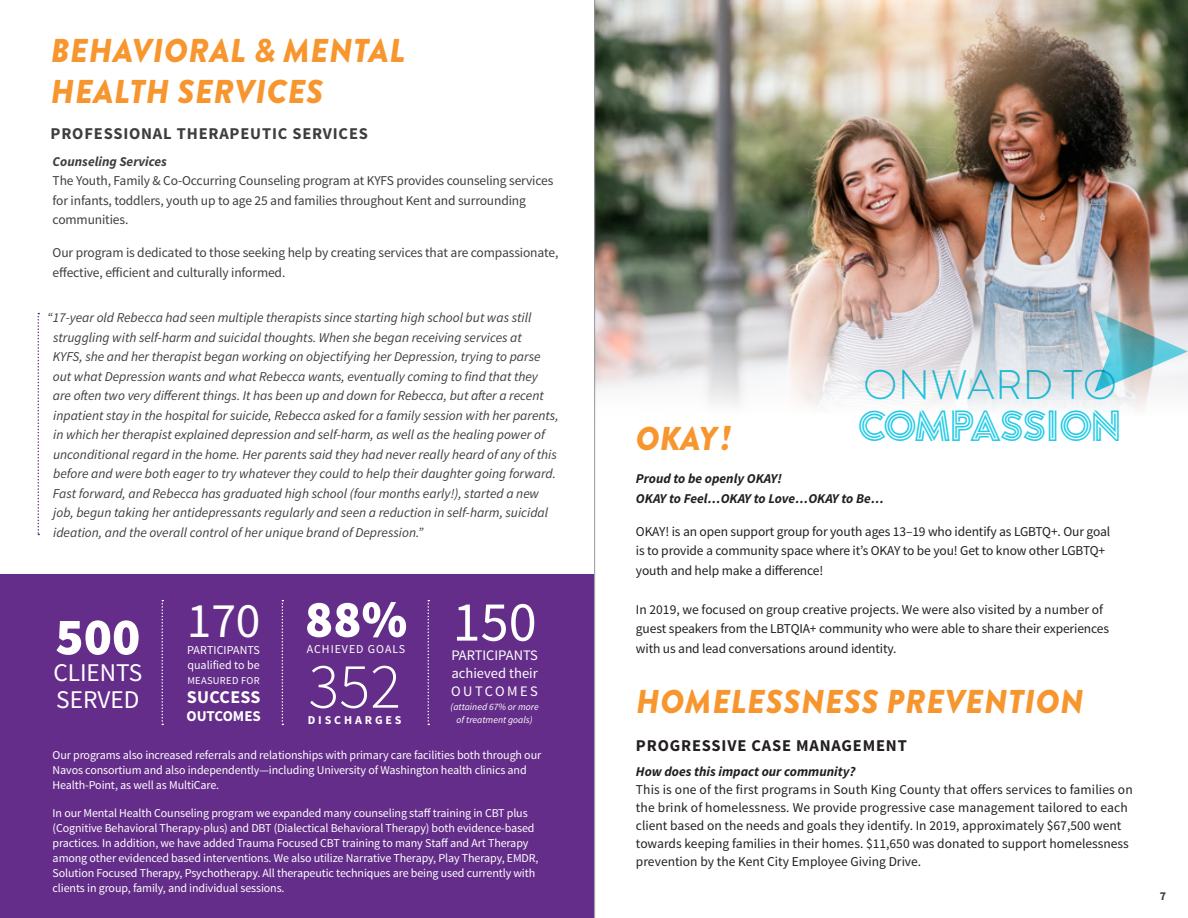
<style>
.page{position:relative;width:1188px;height:918px;background:#fff}
.page>*{position:absolute;margin:0;border:0;box-sizing:border-box;transform-origin:0 0}
.t1{font:300 64.5px "Source Sans Pro";color:#fff}
.t2{font:56.55px "Source Sans Pro";color:#fff}
.t3{font:900 52.5px "Source Sans Pro";color:#fff}
.t4{font:49.5px "Source Sans Pro";color:#fff}
.t5{font:43.5px "Argon";letter-spacing:-.015em;color:#24cce6}
.t6{font:300 41.25px "Brandon Grotesque";letter-spacing:.02em;color:#24cce6}
.t7{font:italic 900 33px/40.5px "Brandon Grotesque";letter-spacing:.02em;color:#f7962f}
.t8{font:25.5px "Source Sans Pro";color:#fff}
.t9{font:700 18px "Source Sans Pro";letter-spacing:.02em;color:#fff}
.t10{font:700 16.5px "Source Sans Pro";letter-spacing:.05em;color:#3e3e3f}
.t11{font:700 16.5px "Source Sans Pro";letter-spacing:.05em;color:#231f20}
.t12{font:700 15px "Source Sans Pro";color:#fff}
.t13{font:14.55px/17.7px "Source Sans Pro";color:#fff;text-align:justify}
.t14{font:italic 13.5px/19.5px "Source Sans Pro";color:#3e3e3f}
.t15{font:13.5px/18px "Source Sans Pro";color:#231f20}
.t16{font:13.5px/19.5px "Source Sans Pro";letter-spacing:-.01em;color:#3e3e3f}
.t17{font:italic 700 13.5px "Source Sans Pro";color:#231f20}
.t18{font:italic 700 13.5px "Source Sans Pro";color:#3e3e3f}
.t19{font:12px/15px "Source Sans Pro";letter-spacing:-.01em;color:#fff}
.t20{font:12px "Source Sans Pro";letter-spacing:.08em;color:#fff}
.t21{font:700 12px "Source Sans Pro";letter-spacing:.24em;color:#fff}
.t22{font:700 12px "Source Sans Pro";color:#3e3e3f}
.t23{font:10.5px "Source Sans Pro";letter-spacing:.03em;color:#fff}
.t24{font:italic 9.75px/12.9px "Source Sans Pro";color:#fff;text-align:center}
.s1{font-size:34.5px}
</style>
<div class="page">
<svg style="left:38px;top:313px;width:1px;height:222px"></svg>
<div style="left:0;top:574px;width:594px;height:344px;background:#642d89"></div>
<svg style="left:162px;top:600px;width:1px;height:125px"></svg>
<svg style="left:282px;top:600px;width:1px;height:125px"></svg>
<svg style="left:428px;top:600px;width:1px;height:125px"></svg>
<img style="left:595px;top:0;width:593px;height:418px">
<hr style="left:594px;top:0;width:1px;height:918px;background:#939598">
<p class="t7" style="left:51px;top:31px;width:356px">BEHAVIORAL &amp; MENTAL<br>HEALTH SERVICES</p>
<p class="t10" style="left:51px;top:123px;width:319px">PROFESSIONAL THERAPEUTIC SERVICES</p>
<p class="t18" style="left:53px;top:153px;width:116px">Counseling Services</p>
<p class="t16" style="left:53px;top:171px;width:502px">The Youth, Family &amp; Co-Occurring Counseling program at KYFS provides counseling services for infants, toddlers, youth up to age 25 and families throughout Kent and surrounding communities.</p>
<p class="t16" style="left:53px;top:243px;width:507px">Our program is dedicated to those seeking help by creating services that are compassionate, effective, efficient and culturally informed.</p>
<p class="t14" style="left:53px;top:308px;width:507px;text-indent:-6px">“17-year old Rebecca had seen multiple therapists since starting high school but was still struggling with self-harm and suicidal thoughts. When she began receiving services at<br>KYFS, she and her therapist began working on objectifying her Depression, trying to parse out what Depression wants and what Rebecca wants, eventually coming to find that they are often two very different things. It has been up and down for Rebecca, but after a recent inpatient stay in the hospital for suicide, Rebecca asked for a family session with her parents, in which her therapist explained depression and self-harm, as well as the healing power of unconditional regard in the home. Her parents said they had never really heard of any of this before and were both eager to try whatever they could to help their daughter going forward.<br>Fast forward, and Rebecca has graduated high school (four months early!), started a new job, begun taking her antidepressants regularly and seen a reduction in self-harm, suicidal ideation, and the overall control of her unique brand of Depression.”</p>
<p class="t3" style="left:55px;top:603px;width:87px">500</p>
<p class="t8" style="left:53px;top:657px;width:90px">CLIENTS</p>
<p class="t8" style="left:56px;top:684px;width:85px">SERVED</p>
<p class="t4" style="left:187px;top:590px;width:75px">170</p>
<p class="t19" style="left:187px;top:642px;width:74px">PARTICIPANTS qualified to be</p>
<p class="t23" style="left:187px;top:674px;width:74px">MEASURED FOR</p>
<p class="t9" style="left:187px;top:686px;width:75px">SUCCESS</p>
<p class="t12" style="left:186px;top:706px;width:76px">OUTCOMES</p>
<p class="t3" style="left:305px;top:585px;width:104px">88%</p>
<p class="t20" style="left:307px;top:642px;width:100px">ACHIEVED GOALS</p>
<p class="t1" style="left:308px;top:647px;width:94px">352</p>
<p class="t21" style="left:308px;top:712px;width:95px">DISCHARGES</p>
<p class="t2" style="left:452px;top:587px;width:86px">150</p>
<p class="t13" style="left:451px;top:647px;width:88px">PARTICIPANTS achieved their OUTCOMES</p>
<p class="t24" style="left:451px;top:700px;width:90px">(attained 67% or more of treatment goals)</p>
<p class="t19" style="left:53px;top:748px;width:490px">Our programs also increased referrals and relationships with primary care facilities both through our<br>Navos consortium and also independently—including University of Washington health clinics and<br>Health-Point, as well as MultiCare.</p>
<p class="t19" style="left:53px;top:806px;width:487px">In our Mental Health Counseling program we expanded many counseling staff training in CBT plus (Cognitive Behavioral Therapy-plus) and DBT (Dialectical Behavioral Therapy) both evidence-based practices. In addition, we have added Trauma Focused CBT training to many Staff and Art Therapy among other evidenced based interventions. We also utilize Narrative Therapy, Play Therapy, EMDR, Solution Focused Therapy, Psychotherapy. All therapeutic techniques are being used currently with clients in group, family, and individual sessions.</p>
<h3 class="t6" style="left:863px;top:356px;width:256px">ONWARD TO</h3>
<h3 class="t5" style="left:860px;top:406px;width:263px">COMPASSION</h3>
<p class="t7" style="left:636px;top:419px;width:97px">OKAY<span class="s1">!</span></p>
<p class="t17" style="left:636px;top:470px;width:147px">Proud to be openly OKAY!</p>
<p class="t17" style="left:636px;top:490px;width:250px">OKAY to Feel…OKAY to Love…OKAY to Be…</p>
<p class="t15" style="left:636px;top:522px;width:476px;line-height:19.5px">OKAY! is an open support group for youth ages 13–19 who identify as LGBTQ+. Our goal is to provide a community space where it’s OKAY to be you! Get to know other LGBTQ+ youth and help make a difference!</p>
<p class="t15" style="left:636px;top:600px;width:475px;line-height:19.5px">In 2019, we focused on group creative projects. We were also visited by a number of guest speakers from the LBTQIA+ community who were able to share their experiences with us and lead conversations around identity.</p>
<p class="t7" style="left:636px;top:682px;width:449px">HOMELESSNESS PREVENTION</p>
<p class="t11" style="left:636px;top:735px;width:272px">PROGRESSIVE CASE MANAGEMENT</p>
<p class="t17" style="left:636px;top:763px;width:221px">How does this impact our community?</p>
<p class="t15" style="left:636px;top:781px;width:498px">This is one of the first programs in South King County that offers services to families on the brink of homelessness. We provide progressive case management tailored to each client based on the needs and goals they identify. In 2019, approximately $67,500 went towards keeping families in their homes. $11,650 was donated to support homelessness prevention by the Kent City Employee Giving Drive.</p>
<p class="t22" style="left:1160px;top:888px;width:8px">7</p>
</div>
